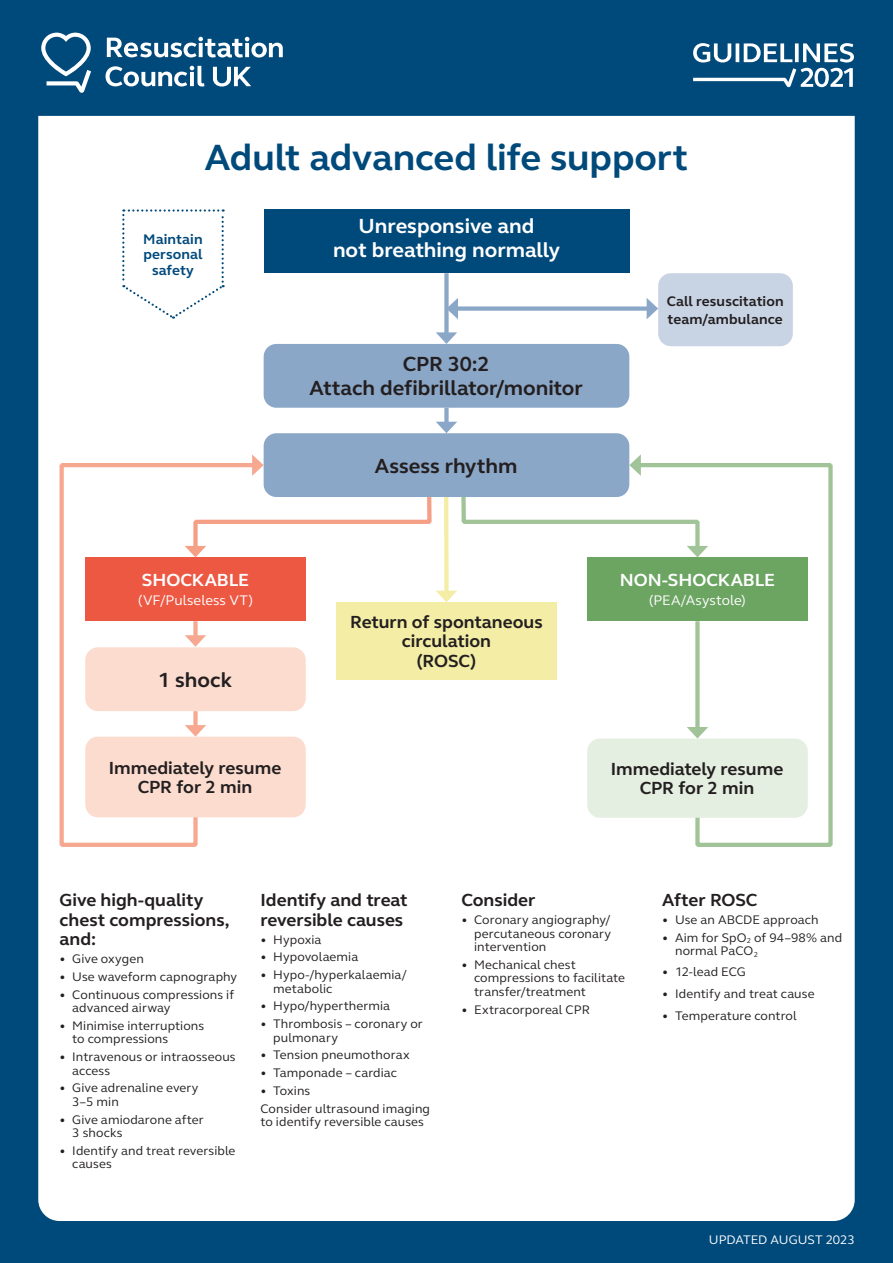
<style>
.page{position:relative;width:893px;height:1263px;background:#00497b}
.page>*{position:absolute;margin:0;border:0;box-sizing:border-box;transform-origin:0 0}
.t1{font:700 37.5px "Resus";letter-spacing:-.005em;color:#00497b}
.ALG_c-head{font:700 21px/24px "Resus";letter-spacing:-.005em;color:#231f20;text-align:center}
.ALG_b-head{font:700 21px/24px "Resus";color:#fff;text-align:center}
._04_Body_copy_roman{font:700 21px "Resus";color:#231f20}
.ALG_d-head{font:700 18px/19.5px "Resus";color:#231f20;text-align:center}
.ALG_d-head-2{font:700 18px "Resus";letter-spacing:-.005em;color:#fff}
._04_Body_copy_bold{font:700 14.25px/18px "Resus";letter-spacing:.01em;color:#231f20}
.ALG_body_copy{font:14.25px "Resus";letter-spacing:.005em;color:#fff}
._04_Body_copy_roman-2{font:700 14.25px/15.3px "Resus";letter-spacing:.01em;color:#00497b;text-align:center}
.ALG_sub_bullets{font:12.75px/13.5px "Resus";letter-spacing:.01em;color:#231f20}
.ALG_sub_bullets-2{font:12.75px "Resus";letter-spacing:-.005em;color:#fff}
</style>
<div class="page">
<div style="left:38px;top:116px;width:817px;height:1105px;background:#fff"></div>
<svg style="left:107px;top:37px;width:176px;height:21px"></svg>
<svg style="left:106px;top:66px;width:98px;height:20px"></svg>
<svg style="left:213px;top:67px;width:38px;height:20px"></svg>
<svg style="left:41px;top:33px;width:50px;height:60px"></svg>
<svg style="left:693px;top:43px;width:161px;height:44px"></svg>
<svg style="left:264px;top:209px;width:365px;height:64px"></svg>
<div style="left:264px;top:433px;width:365px;height:64px;background:#8ba7c7;border-radius:13px"></div>
<div style="left:264px;top:344px;width:365px;height:64px;background:#8ba7c7;border-radius:13px"></div>
<div style="left:658px;top:273px;width:135px;height:73px;background:#c8d3e4;border-radius:13px"></div>
<div style="left:454px;top:306px;width:197px;height:5px;background:#8ba7c7"></div>
<svg style="left:647px;top:298px;width:11px;height:21px"></svg>
<svg style="left:449px;top:298px;width:9px;height:21px"></svg>
<div style="left:444px;top:273px;width:5px;height:63px;background:#8ba7c7"></div>
<svg style="left:436px;top:332px;width:21px;height:12px"></svg>
<div style="left:444px;top:408px;width:5px;height:18px;background:#8ba7c7"></div>
<svg style="left:436px;top:422px;width:21px;height:11px"></svg>
<svg style="left:260px;top:493px;width:373px;height:187px;background:#f1ebd5"></svg>
<svg style="left:57px;top:461px;width:203px;height:388px;background:#fad5cf"></svg>
<svg style="left:252px;top:454px;width:12px;height:22px"></svg>
<svg style="left:633px;top:461px;width:202px;height:388px;background:#dfebdc"></svg>
<svg style="left:629px;top:454px;width:12px;height:22px"></svg>
<div style="left:85px;top:647px;width:221px;height:64px;background:#fcdccf;border-radius:13px"></div>
<div style="left:85px;top:737px;width:221px;height:80px;background:#fcdccf;border-radius:13px"></div>
<div style="left:587px;top:738px;width:221px;height:80px;background:#e4eee1;border-radius:13px"></div>
<div style="left:122px;top:209px;width:102px;height:110px;background:#fff"></div>
<p class="t1" style="left:205px;top:135px;width:485px">Adult advanced life support</p>
<p class="ALG_b-head" style="left:333px;top:214px;width:228px">Unresponsive and<br>not breathing normally</p>
<p class="_04_Body_copy_roman-2" style="left:143px;top:232px;width:61px">Maintain personal safety</p>
<p class="ALG_d-head-2" style="left:142px;top:569px;width:109px">SHOCKABLE</p>
<p class="ALG_body_copy" style="left:138px;top:592px;width:117px">(VF/Pulseless VT)</p>
<p class="_04_Body_copy_roman" style="left:158px;top:667px;width:75px">1 shock</p>
<p class="ALG_c-head" style="left:309px;top:352px;width:275px">CPR 30:2<br>Attach defibrillator/monitor</p>
<p class="ALG_c-head" style="left:375px;top:454px;width:144px">Assess rhythm</p>
<p class="ALG_d-head" style="left:350px;top:612px;width:194px">Return of spontaneous circulation<br>(ROSC)</p>
<p class="_04_Body_copy_bold" style="left:667px;top:292px;width:118px">Call resuscitation team/ambulance</p>
<p class="ALG_d-head-2" style="left:620px;top:569px;width:157px">NON-SHOCKABLE</p>
<p class="ALG_body_copy" style="left:649px;top:592px;width:99px">(PEA/Asystole)</p>
<p class="ALG_d-head" style="left:109px;top:758px;width:174px">Immediately resume<br>CPR for 2 min</p>
<p class="ALG_d-head" style="left:611px;top:759px;width:174px">Immediately resume<br>CPR for 2 min</p>
<p class="ALG_d-head" style="left:60px;top:891px;width:172px;text-align:left">Give high-quality chest compressions, and:</p>
<p class="ALG_sub_bullets" style="left:60px;top:952px;width:86px">• Give oxygen</p>
<p class="ALG_sub_bullets" style="left:60px;top:970px;width:179px">• Use waveform capnography</p>
<p class="ALG_sub_bullets" style="left:72px;top:988px;width:163px;text-indent:-13px">• Continuous compressions if advanced airway</p>
<p class="ALG_sub_bullets" style="left:72px;top:1019px;width:133px;text-indent:-13px">• Minimise interruptions to compressions</p>
<p class="ALG_sub_bullets" style="left:72px;top:1050px;width:165px;text-indent:-13px">• Intravenous or intraosseous access</p>
<p class="ALG_sub_bullets" style="left:72px;top:1081px;width:128px;text-indent:-13px">• Give adrenaline every<br>3–5 min</p>
<p class="ALG_sub_bullets" style="left:72px;top:1113px;width:133px;text-indent:-13px">• Give amiodarone after<br>3 shocks</p>
<p class="ALG_sub_bullets" style="left:72px;top:1144px;width:165px;text-indent:-13px">• Identify and treat reversible causes</p>
<p class="ALG_d-head" style="left:260px;top:891px;width:149px;text-align:left">Identify and treat reversible causes</p>
<p class="ALG_sub_bullets" style="left:260px;top:933px;width:62px">• Hypoxia</p>
<p class="ALG_sub_bullets" style="left:260px;top:950px;width:99px">• Hypovolaemia</p>
<p class="ALG_sub_bullets" style="left:273px;top:968px;width:135px;text-indent:-13px">• Hypo-/hyperkalaemia/ metabolic</p>
<p class="ALG_sub_bullets" style="left:260px;top:999px;width:131px">• Hypo/hyperthermia</p>
<p class="ALG_sub_bullets" style="left:273px;top:1017px;width:151px;text-indent:-13px">• Thrombosis – coronary or pulmonary</p>
<p class="ALG_sub_bullets" style="left:260px;top:1048px;width:151px">• Tension pneumothorax</p>
<p class="ALG_sub_bullets" style="left:260px;top:1066px;width:138px">• Tamponade – cardiac</p>
<p class="ALG_sub_bullets" style="left:260px;top:1084px;width:51px">• Toxins</p>
<p class="ALG_sub_bullets" style="left:260px;top:1102px;width:171px">Consider ultrasound imaging to identify reversible causes</p>
<p class="ALG_d-head" style="left:461px;top:891px;width:76px">Consider</p>
<p class="ALG_sub_bullets" style="left:474px;top:913px;width:138px;text-align:justify;text-indent:-13px">• Coronary angiography/ percutaneous coronary intervention</p>
<p class="ALG_sub_bullets" style="left:474px;top:958px;width:152px;text-indent:-13px">• Mechanical chest compressions to facilitate transfer/treatment</p>
<p class="ALG_sub_bullets" style="left:461px;top:1003px;width:130px">• Extracorporeal CPR</p>
<p class="ALG_d-head" style="left:662px;top:891px;width:97px">After ROSC</p>
<p class="ALG_sub_bullets" style="left:662px;top:913px;width:158px">• Use an ABCDE approach</p>
<p class="ALG_sub_bullets" style="left:675px;top:931px;width:169px;text-indent:-13px">• Aim for SpO<sub>2</sub> of 94–98% and normal PaCO<sub>2</sub></p>
<p class="ALG_sub_bullets" style="left:662px;top:965px;width:85px">• 12-lead ECG</p>
<p class="ALG_sub_bullets" style="left:662px;top:987px;width:154px">• Identify and treat cause</p>
<p class="ALG_sub_bullets" style="left:662px;top:1009px;width:136px">• Temperature control</p>
<p class="ALG_sub_bullets-2" style="left:709px;top:1232px;width:147px">UPDATED AUGUST 2023</p>
</div>
